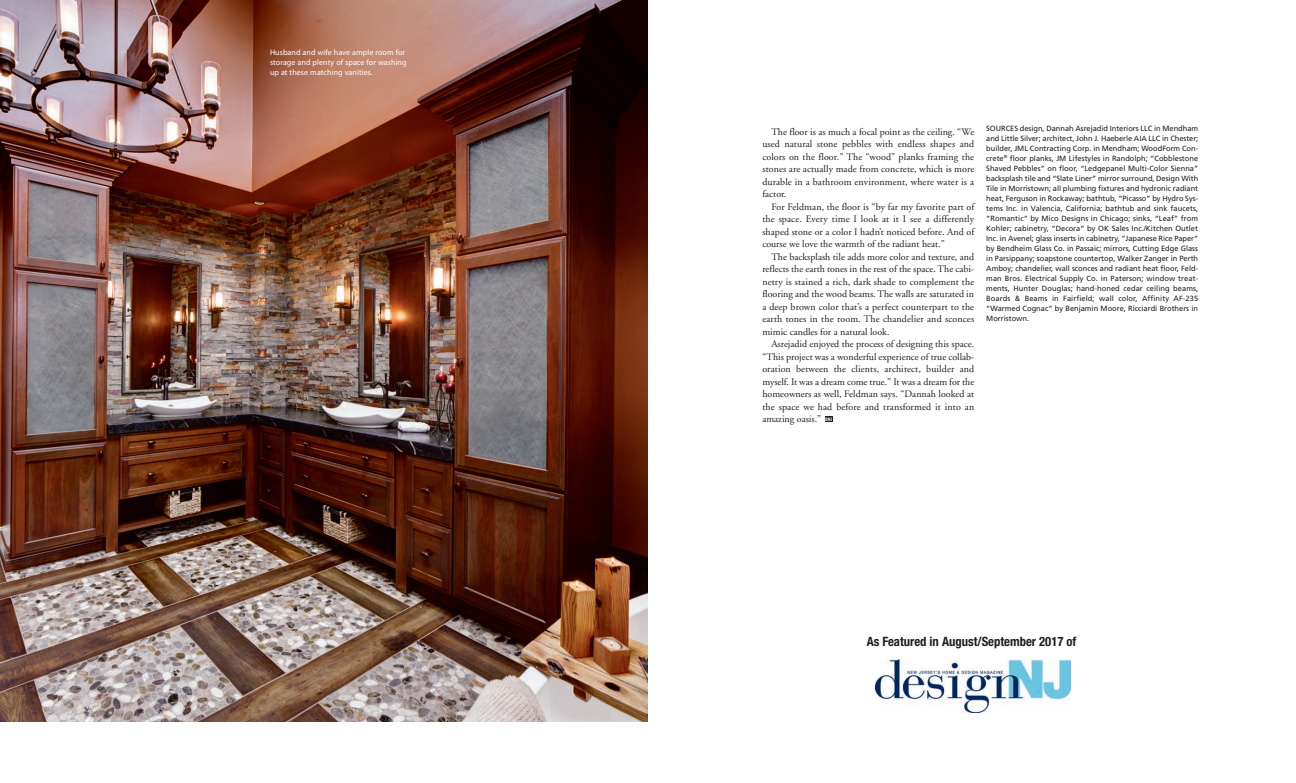
<style>
.page{position:relative;width:1296px;height:783px;background:#fff}
.page>*{position:absolute;margin:0;border:0;box-sizing:border-box;transform-origin:0 0}
.t1{font:700 condensed 12.9px "Helvetica Neue";color:#231f20}
.t2{font:10px/12.5px "Adobe Garamond";letter-spacing:.005em;color:#231f20;text-align:justify}
.t3{font:8px/10px "Myriad Pro";letter-spacing:.01em;color:#fff}
.t4{font:7.5px/10px "Frutiger";color:#231f20;text-align:justify}
.t5{font:700 4.8px "Trade Gothic";color:#fff}
</style>
<div class="page">
<div style="left:825px;top:417px;width:8px;height:5px;background:#231f20"></div>
<img style="left:0;top:0;width:648px;height:721px">
<img style="left:876px;top:660px;width:195px;height:53px">
<p class="t3" style="left:270px;top:47px;width:138px">Husband and wife have ample room for storage and plenty of space for washing up at these matching vanities.</p>
<p class="t2" style="left:762px;top:126px;width:213px;text-indent:9px">The floor is as much a focal point as the ceiling. “We used natural stone pebbles with endless shapes and colors on the floor.” The “wood” planks framing the stones are actually made from concrete, which is more durable in a bathroom environment, where water is a factor.</p>
<h2 class="t2" style="left:762px;top:201px;width:214px;text-indent:9px">For Feldman, the floor is “by far my favorite part of the space. Every time I look at it I see a differently shaped stone or a color I hadn’t noticed before. And of course we love the warmth of the radiant heat.”</h2>
<p class="t2" style="left:762px;top:251px;width:213px;text-indent:9px">The backsplash tile adds more color and texture, and reflects the earth tones in the rest of the space. The cabi&shy;netry is stained a rich, dark shade to complement the flooring and the wood beams. The walls are saturated in a deep brown color that’s a perfect counterpart to the earth tones in the room. The chandelier and sconces mimic candles for a natural look.</p>
<p class="t2" style="left:762px;top:338px;width:214px;text-indent:9px">Asrejadid enjoyed the process of designing this space. “This project was a wonderful experience of true collab&shy;oration between the clients, architect, builder and myself. It was a dream come true.” It was a dream for the homeowners as well, Feldman says. “Dannah looked at the space we had before and transformed it into an amazing oasis.”</p>
<p class="t5" style="left:825px;top:418px;width:9px">DNJ</p>
<p class="t4" style="left:986px;top:124px;width:214px">SOURCES design, Dannah Asrejadid Interiors LLC in Mendham and Little Silver; architect, John J. Haeberle AIA LLC in Chester; builder, JML Contracting Corp. in Mendham; WoodForm Con&shy;crete<sup>®</sup> floor planks, JM Lifestyles in Randolph; “Cobblestone Shaved Pebbles” on floor, “Ledgepanel Multi-Color Sienna” backsplash tile and “Slate Liner” mirror surround, Design With Tile in Morristown; all plumbing fixtures and hydronic radiant heat, Ferguson in Rockaway; bathtub, “Picasso” by Hydro Sys&shy;tems Inc. in Valencia, California; bathtub and sink faucets, “Romantic” by Mico Designs in Chicago; sinks, “Leaf” from Kohler; cabinetry, “Decora” by OK Sales Inc./Kitchen Outlet Inc. in Avenel; glass inserts in cabinetry, “Japanese Rice Paper” by Bendheim Glass Co. in Passaic; mirrors, Cutting Edge Glass in Parsippany; soapstone countertop, Walker Zanger in Perth Amboy; chandelier, wall sconces and radiant heat floor, Feld&shy;man Bros. Electrical Supply Co. in Paterson; window treat&shy;ments, Hunter Douglas; hand-honed cedar ceiling beams, Boards &amp; Beams in Fairfield; wall color, Affinity AF-235 “Warmed Cognac” by Benjamin Moore, Ricciardi Brothers in Morristown.</p>
<h1 class="t1" style="left:867px;top:637px;width:211px">As Featured in August/September 2017 of</h1>
</div>
